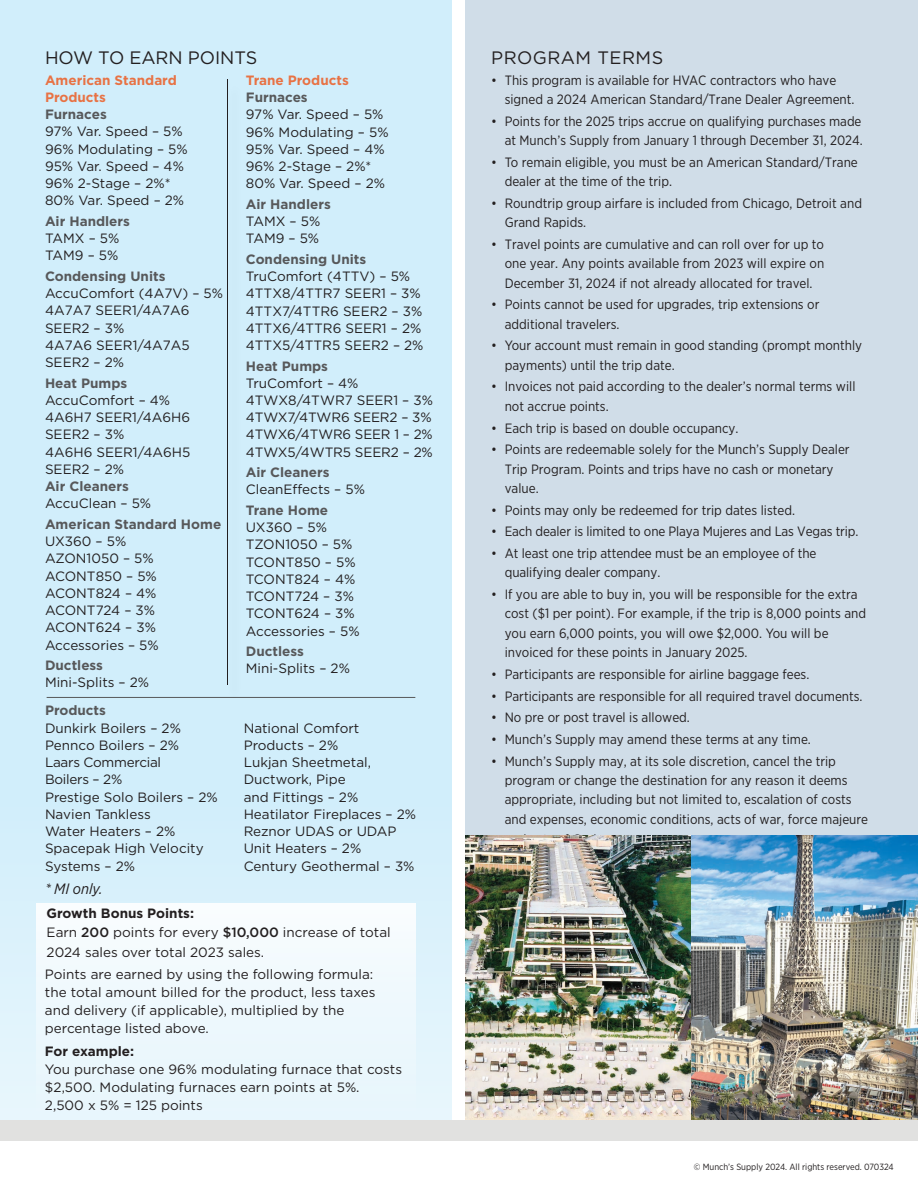
<style>
.page{position:relative;width:918px;height:1188px;background:#fff}
.page>*{position:absolute;margin:0;border:0;box-sizing:border-box;transform-origin:0 0}
.t1{font:18px "Gotham";letter-spacing:-.005em;color:#231f20}
.t2{font:18px "Gotham";letter-spacing:.025em;color:#231f20}
.t3{font:italic 15px "Gotham Narrow";color:#231f20}
.t4{font:13.5px/19.5px "Gotham Narrow";color:#231f20}
.t5{font:13.5px/17.2px "Gotham";color:#231f20}
.t6{font:700 13.5px/17.2px "Gotham";color:#57585a}
.t7{font:700 13.5px/17.2px "Gotham";color:#e87244}
.t8{font:13.5px/17.2px "Gotham";letter-spacing:-.02em;color:#231f20}
.t9{font:700 13.5px "Gotham";color:#231f20}
.t10{font:9px "Gotham Narrow";color:#231f20}
.s1{font-weight:400;color:#231f20}
.s2{font-weight:700;color:#57585a}
.s3{font-weight:500}
.s4{font-weight:700}
</style>
<div class="page">
<div style="left:0;top:0;width:452px;height:1120px;background:#d1eefb"></div>
<div style="left:36px;top:903px;width:379px;height:217px;background:#eef8fd"></div>
<hr style="left:47px;top:697px;width:368px;height:1px;background:#57585a">
<div style="left:226px;top:84px;width:17px;height:617px;background:#cfecf9"></div>
<hr style="left:227px;top:79px;width:3px;height:606px;background:#231f20;opacity:.5">
<div style="left:466px;top:0;width:452px;height:1120px;background:#d0dde8"></div>
<img style="left:466px;top:835px;width:452px;height:285px">
<div style="left:0;top:1120px;width:918px;height:20px;background:#e1e1e0"></div>
<p class="t1" style="left:45px;top:46px;width:214px">HOW TO EARN POINTS</p>
<p class="t7" style="left:45px;top:71px;width:133px">American Standard<br>Products</p>
<p class="t6" style="left:45px;top:106px;width:63px">Furnaces</p>
<p class="t5" style="left:45px;top:123px;width:139px">97% Var. Speed – 5%</p>
<p class="t5" style="left:45px;top:140px;width:144px">96% Modulating – 5%</p>
<p class="t5" style="left:45px;top:157px;width:140px">95% Var. Speed – 4%<br>96% 2-Stage – 2%*</p>
<p class="t5" style="left:45px;top:192px;width:141px">80% Var. Speed – 2%</p>
<p class="t6" style="left:45px;top:212px;width:86px">Air Handlers</p>
<p class="t5" style="left:45px;top:229px;width:76px">TAMX – 5%<br>TAM9 – 5%</p>
<p class="t6" style="left:45px;top:267px;width:122px">Condensing Units</p>
<p class="t5" style="left:45px;top:284px;width:180px">AccuComfort (4A7V) – 5%</p>
<p class="t5" style="left:45px;top:302px;width:146px">4A7A7 SEER1/4A7A6<br>SEER2 – 3%</p>
<p class="t5" style="left:45px;top:336px;width:146px">4A7A6 SEER1/4A7A5<br>SEER2 – 2%</p>
<p class="t6" style="left:45px;top:374px;width:84px">Heat Pumps</p>
<p class="t5" style="left:45px;top:391px;width:127px">AccuComfort – 4%</p>
<p class="t5" style="left:45px;top:409px;width:147px">4A6H7 SEER1/4A6H6<br>SEER2 – 3%</p>
<p class="t5" style="left:45px;top:443px;width:147px">4A6H6 SEER1/4A6H5<br>SEER2 – 2%</p>
<p class="t6" style="left:45px;top:478px;width:85px">Air Cleaners</p>
<p class="t5" style="left:45px;top:495px;width:108px">AccuClean – 5%</p>
<p class="t6" style="left:45px;top:515px;width:178px">American Standard Home<br><span class="s1">UX360 – 5%</span></p>
<p class="t5" style="left:45px;top:550px;width:110px">AZON1050 – 5%</p>
<p class="t5" style="left:45px;top:567px;width:113px">ACONT850 – 5%</p>
<p class="t5" style="left:45px;top:584px;width:113px">ACONT824 – 4%</p>
<p class="t5" style="left:45px;top:602px;width:112px">ACONT724 – 3%</p>
<p class="t5" style="left:45px;top:619px;width:112px">ACONT624 – 3%</p>
<p class="t5" style="left:45px;top:636px;width:115px">Accessories – 5%</p>
<p class="t5" style="left:45px;top:657px;width:106px"><span class="s2">Ductless<br></span>Mini-Splits – 2%</p>
<p class="t7" style="left:246px;top:71px;width:105px">Trane Products</p>
<p class="t6" style="left:246px;top:89px;width:63px">Furnaces</p>
<p class="t5" style="left:246px;top:106px;width:139px">97% Var. Speed – 5%</p>
<p class="t5" style="left:246px;top:123px;width:144px">96% Modulating – 5%</p>
<p class="t5" style="left:246px;top:140px;width:140px">95% Var. Speed – 4%<br>96% 2-Stage – 2%*</p>
<p class="t5" style="left:246px;top:175px;width:141px">80% Var. Speed – 2%</p>
<p class="t6" style="left:246px;top:195px;width:86px">Air Handlers</p>
<p class="t5" style="left:246px;top:212px;width:76px">TAMX – 5%<br>TAM9 – 5%</p>
<p class="t6" style="left:246px;top:250px;width:122px">Condensing Units</p>
<p class="t5" style="left:246px;top:267px;width:166px">TruComfort (4TTV) – 5%</p>
<p class="t5" style="left:246px;top:285px;width:176px">4TTX8/4TTR7 SEER1 – 3%</p>
<p class="t5" style="left:246px;top:302px;width:178px">4TTX7/4TTR6 SEER2 – 3%</p>
<p class="t5" style="left:246px;top:319px;width:177px">4TTX6/4TTR6 SEER1 – 2%</p>
<p class="t5" style="left:246px;top:336px;width:179px">4TTX5/4TTR5 SEER2 – 2%</p>
<p class="t6" style="left:246px;top:357px;width:84px">Heat Pumps</p>
<p class="t5" style="left:246px;top:374px;width:114px">TruComfort – 4%</p>
<p class="t5" style="left:246px;top:391px;width:189px">4TWX8/4TWR7 SEER1 – 3%</p>
<p class="t5" style="left:246px;top:409px;width:187px">4TWX7/4TWR6 SEER2 – 3%</p>
<p class="t5" style="left:246px;top:426px;width:188px">4TWX6/4TWR6 SEER 1 – 2%</p>
<p class="t5" style="left:246px;top:443px;width:189px">4TWX5/4WTR5 SEER2 – 2%</p>
<p class="t6" style="left:246px;top:464px;width:85px">Air Cleaners</p>
<p class="t5" style="left:246px;top:481px;width:121px">CleanEffects – 5%</p>
<p class="t6" style="left:246px;top:501px;width:84px">Trane Home</p>
<p class="t5" style="left:246px;top:518px;width:83px">UX360 – 5%</p>
<p class="t5" style="left:246px;top:536px;width:108px">TZON1050 – 5%</p>
<p class="t5" style="left:246px;top:553px;width:111px">TCONT850 – 5%</p>
<p class="t5" style="left:246px;top:570px;width:111px">TCONT824 – 4%</p>
<p class="t5" style="left:246px;top:587px;width:110px">TCONT724 – 3%</p>
<p class="t5" style="left:246px;top:605px;width:110px">TCONT624 – 3%</p>
<p class="t5" style="left:246px;top:622px;width:115px">Accessories – 5%</p>
<p class="t5" style="left:246px;top:642px;width:106px"><span class="s2">Ductless<br></span>Mini-Splits – 2%</p>
<p class="t6" style="left:45px;top:702px;width:63px">Products</p>
<p class="t5" style="left:45px;top:719px;width:137px">Dunkirk Boilers – 2%</p>
<p class="t5" style="left:45px;top:736px;width:136px">Pennco Boilers – 2%</p>
<p class="t8" style="left:45px;top:753px;width:118px">Laars Commercial<br>Boilers – 2%</p>
<p class="t5" style="left:45px;top:788px;width:174px">Prestige Solo Boilers – 2%</p>
<p class="t5" style="left:45px;top:805px;width:132px">Navien Tankless<br>Water Heaters – 2%</p>
<p class="t5" style="left:45px;top:840px;width:160px">Spacepak High Velocity<br>Systems – 2%</p>
<p class="t3" style="left:45px;top:879px;width:59px">* MI only.</p>
<p class="t5" style="left:244px;top:719px;width:117px">National Comfort<br>Products – 2%</p>
<p class="t5" style="left:244px;top:753px;width:129px">Lukjan Sheetmetal,<br>Ductwork, Pipe and Fittings – 2%</p>
<p class="t5" style="left:244px;top:805px;width:174px">Heatilator Fireplaces – 2%</p>
<p class="t5" style="left:244px;top:822px;width:154px">Reznor UDAS or UDAP<br>Unit Heaters – 2%</p>
<p class="t5" style="left:244px;top:857px;width:172px">Century Geothermal – 3%</p>
<p class="t9" style="left:47px;top:904px;width:149px">Growth Bonus Points:</p>
<p class="t5" style="left:47px;top:923px;width:346px;line-height:19.5px">Earn <span class="s3">200</span> points for every <span class="s3">$10,000</span> increase of total<br>2024 sales over total 2023 sales.</p>
<p class="t5" style="left:45px;top:965px;width:332px;line-height:18px">Points are earned by using the following formula: the total amount billed for the product, less taxes and delivery (if applicable), multiplied by the percentage listed above.</p>
<p class="t5" style="left:45px;top:1042px;width:359px;line-height:18px"><span class="s4">For example:<br></span>You purchase one 96% modulating furnace that costs $2,500. Modulating furnaces earn points at 5%.<br>2,500 x 5% = 125 points</p>
<p class="t2" style="left:491px;top:46px;width:173px">PROGRAM TERMS</p>
<p class="t4" style="left:505px;top:70px;width:351px;text-indent:-14px">• This program is available for HVAC contractors who have signed a 2024 American Standard/Trane Dealer Agreement.</p>
<p class="t4" style="left:491px;top:111px;width:373px;text-align:right">• Points for the 2025 trips accrue on qualifying purchases made at Munch’s Supply from January 1 through December 31, 2024.</p>
<p class="t4" style="left:505px;top:152px;width:355px;text-indent:-13px">• To remain eligible, you must be an American Standard/Trane dealer at the time of the trip.</p>
<p class="t4" style="left:505px;top:193px;width:359px;text-indent:-14px">• Roundtrip group airfare is included from Chicago, Detroit and<br>Grand Rapids.</p>
<p class="t4" style="left:505px;top:234px;width:321px;text-align:justify;text-indent:-14px">• Travel points are cumulative and can roll over for up to one year. Any points available from 2023 will expire on December 31, 2024 if not already allocated for travel.</p>
<p class="t4" style="left:505px;top:295px;width:316px;text-indent:-14px">• Points cannot be used for upgrades, trip extensions or additional travelers.</p>
<p class="t4" style="left:505px;top:336px;width:359px;text-indent:-14px">• Your account must remain in good standing (prompt monthly payments) until the trip date.</p>
<p class="t4" style="left:505px;top:377px;width:352px;text-indent:-14px">• Invoices not paid according to the dealer’s normal terms will not accrue points.</p>
<p class="t4" style="left:491px;top:418px;width:249px">• Each trip is based on double occupancy.</p>
<p class="t4" style="left:505px;top:439px;width:346px;text-indent:-14px">• Points are redeemable solely for the Munch’s Supply Dealer<br>Trip Program. Points and trips have no cash or monetary value.</p>
<p class="t4" style="left:491px;top:500px;width:305px">• Points may only be redeemed for trip dates listed.</p>
<p class="t4" style="left:491px;top:522px;width:369px">• Each dealer is limited to one Playa Mujeres and Las Vegas trip.</p>
<p class="t4" style="left:505px;top:543px;width:313px;text-indent:-14px">• At least one trip attendee must be an employee of the qualifying dealer company.</p>
<p class="t4" style="left:505px;top:584px;width:363px;text-indent:-14px">• If you are able to buy in, you will be responsible for the extra cost ($1 per point). For example, if the trip is 8,000 points and you earn 6,000 points, you will owe $2,000. You will be invoiced for these points in January 2025.</p>
<p class="t4" style="left:491px;top:664px;width:320px">• Participants are responsible for airline baggage fees.</p>
<p class="t4" style="left:491px;top:686px;width:373px">• Participants are responsible for all required travel documents.</p>
<p class="t4" style="left:491px;top:708px;width:200px">• No pre or post travel is allowed.</p>
<p class="t4" style="left:491px;top:729px;width:321px">• Munch’s Supply may amend these terms at any time.</p>
<p class="t4" style="left:505px;top:751px;width:365px;text-indent:-14px">• Munch’s Supply may, at its sole discretion, cancel the trip program or change the destination for any reason it deems appropriate, including but not limited to, escalation of costs and expenses, economic conditions, acts of war, force majeure</p>
<p class="t10" style="left:694px;top:1162px;width:201px">© Munch’s Supply 2024. All rights reserved. 070324</p>
</div>
